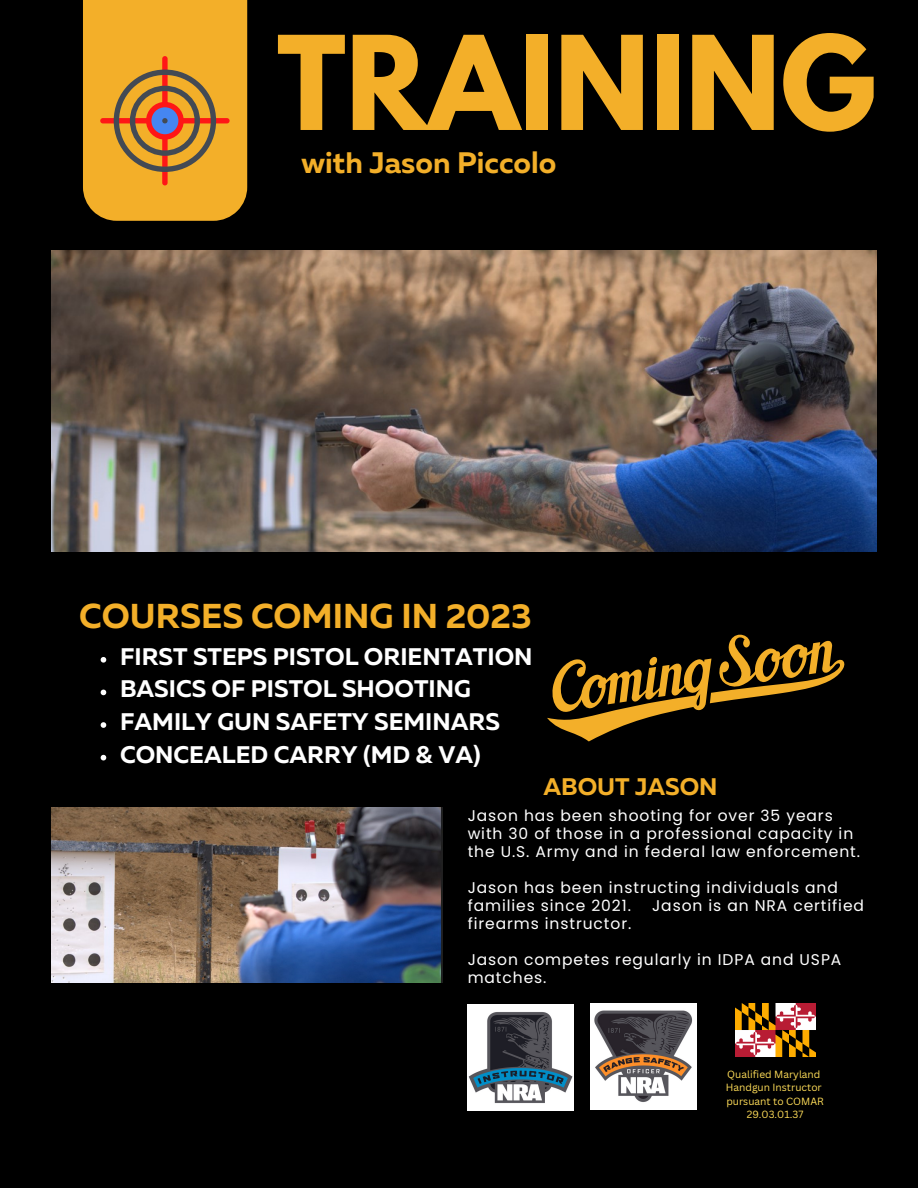
<style>
.page{position:relative;width:918px;height:1188px;background:#000}
.page>*{position:absolute;margin:0;border:0;box-sizing:border-box;transform-origin:0 0}
.t1{font:700 115.35px "League Spartan";color:#f3af29}
.t2{font:700 34.5px "Muller";color:#f3af29}
.t3{font:700 29.7px "Muller";color:#f3af29}
.t4{font:700 24px/32.7px "Muller";color:#fff}
.t5{font:700 24px "Muller";color:#f3af29}
.t6{font:15.45px/18px "Poppins";letter-spacing:.06em;color:#fff}
.t7{font:10.2px/13.5px "Canva Sans";color:#ffde59;text-align:center}
</style>
<div class="page">
<img style="left:51px;top:807px;width:392px;height:176px">
<svg style="left:83px;top:0;width:164px;height:221px;background:#e09e2e"></svg>
<img style="left:590px;top:1004px;width:106px;height:105px">
<img style="left:468px;top:1004px;width:105px;height:106px">
<img style="left:735px;top:1003px;width:80px;height:53px">
<svg style="left:547px;top:634px;width:298px;height:108px"></svg>
<img style="left:51px;top:250px;width:826px;height:301px">
<svg style="left:101px;top:657px;width:5px;height:6px"></svg>
<svg style="left:101px;top:690px;width:5px;height:5px"></svg>
<svg style="left:101px;top:722px;width:5px;height:6px"></svg>
<svg style="left:101px;top:755px;width:5px;height:5px"></svg>
<h1 class="t1" style="left:277px;top:26px;width:601px">TRAINING</h1>
<h3 class="t3" style="left:301px;top:150px;width:257px">with Jason Piccolo</h3>
<h2 class="t2" style="left:79px;top:601px;width:454px">COURSES COMING IN 2023</h2>
<h3 class="t4" style="left:120px;top:642px;width:414px">FIRST STEPS PISTOL ORIENTATION<br>BASICS OF PISTOL SHOOTING<br>FAMILY GUN SAFETY SEMINARS<br>CONCEALED CARRY (MD &amp; VA)</h3>
<h3 class="t5" style="left:544px;top:777px;width:176px">ABOUT JASON</h3>
<p class="t6" style="left:468px;top:806px;width:394px">Jason has been shooting for over 35 years with 30 of those in a professional capacity in the U.S. Army and in federal law enforcement.</p>
<p class="t6" style="left:468px;top:878px;width:372px">Jason has been instructing individuals and families since 2021.</p>
<p class="t6" style="left:652px;top:896px;width:213px">Jason is an NRA certified</p>
<p class="t6" style="left:468px;top:914px;width:165px">firearms instructor.</p>
<p class="t6" style="left:468px;top:950px;width:375px">Jason competes regularly in IDPA and USPA matches.</p>
<p class="t7" style="left:726px;top:1067px;width:99px">Qualified Maryland<br>Handgun Instructor pursuant to COMAR<br>29.03.01.37</p>
</div>
